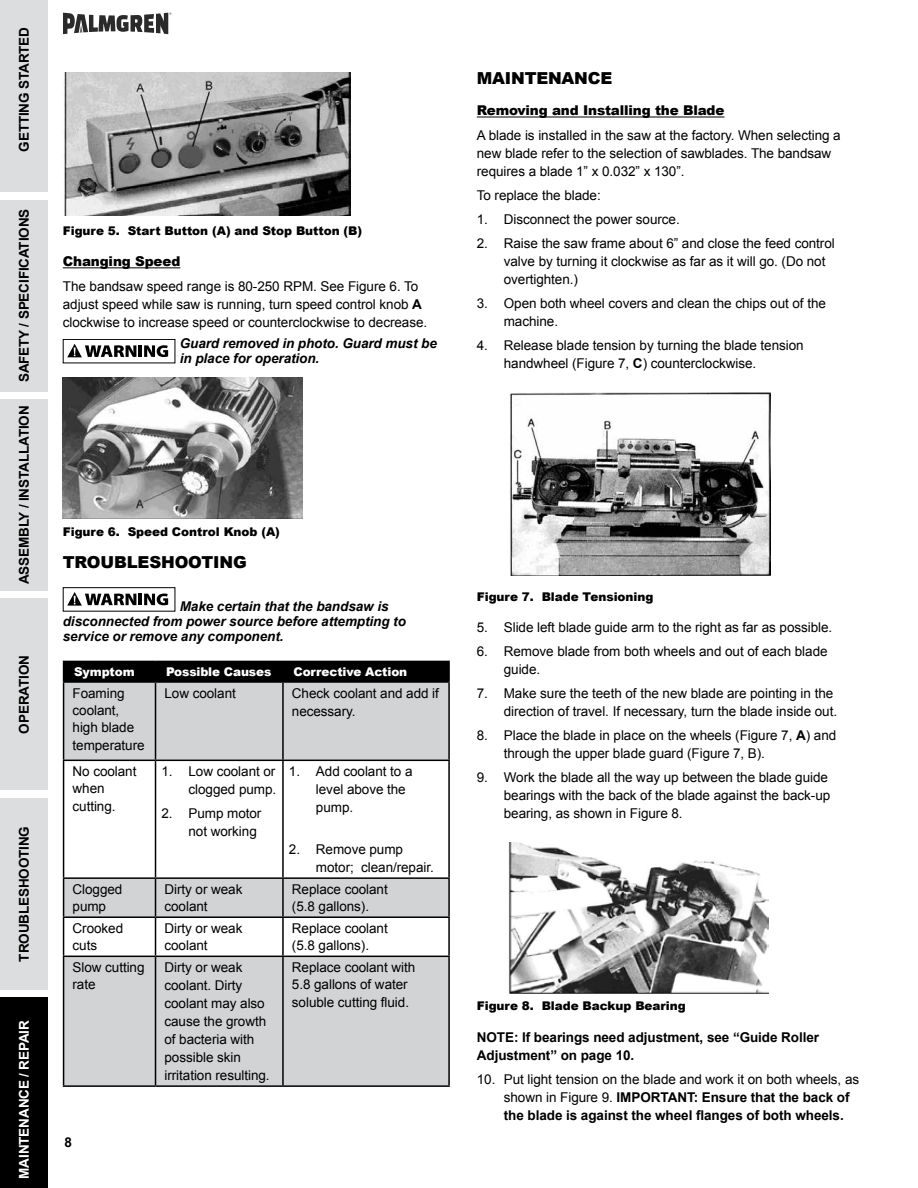
<style>
.page{position:relative;width:918px;height:1188px;background:#fff}
.page>*{position:absolute;margin:0;border:0;box-sizing:border-box;transform-origin:0 0}
.t1{font:900 16.5px "Arial";letter-spacing:-.01em;color:#000}
.t2{font:13.5px/18px "Arial";letter-spacing:-.005em;color:#000}
.t3{font:700 13.5px/18px "Arial";letter-spacing:-.005em;color:#000}
.t4{font:italic 700 13.5px/15px "Arial";letter-spacing:-.005em;color:#000}
.t5{font:900 13.5px "Arial";letter-spacing:-.01em;color:#000}
.t6{font:700 13.5px "Arial";letter-spacing:-.01em;color:#fff}
.t7{font:900 12px "Arial";letter-spacing:-.005em;color:#000}
.t8{font:900 12px "Arial";letter-spacing:-.01em;color:#fff}
.s1{font-weight:700}
.s2{font-weight:400}
</style>
<div class="page">
<div style="left:0;top:997px;width:48px;height:191px;background:#000"></div>
<div style="left:0;top:798px;width:48px;height:192px;background:#dcddde"></div>
<div style="left:0;top:598px;width:48px;height:192px;background:#dcddde"></div>
<div style="left:0;top:399px;width:48px;height:192px;background:#dcddde"></div>
<div style="left:0;top:200px;width:48px;height:192px;background:#dcddde"></div>
<div style="left:0;top:0;width:48px;height:192px;background:#dcddde"></div>
<svg style="left:63px;top:13px;width:108px;height:21px"></svg>
<hr style="left:63px;top:267px;width:117px;height:1px;background:#000">
<img style="left:64px;top:72px;width:286px;height:143px">
<div style="left:63px;top:339px;width:112px;height:24px;border:1px solid #000"></div>
<svg style="left:67px;top:344px;width:101px;height:13px"></svg>
<img style="left:63px;top:378px;width:240px;height:140px">
<div style="left:63px;top:587px;width:112px;height:25px;border:1px solid #000"></div>
<svg style="left:67px;top:592px;width:101px;height:14px"></svg>
<svg style="left:64px;top:683px;width:384px;height:402px;fill:#d1d3d4"></svg>
<div style="left:63px;top:661px;width:387px;height:20px;background:#000"></div>
<hr style="left:63px;top:681px;width:93px;height:2px;background:#000">
<hr style="left:63px;top:683px;width:1px;height:77px;background:#000">
<hr style="left:156px;top:681px;width:127px;height:2px;background:#000">
<hr style="left:155px;top:683px;width:1px;height:77px;background:#000">
<hr style="left:283px;top:681px;width:167px;height:2px;background:#000">
<hr style="left:282px;top:683px;width:2px;height:77px;background:#000">
<hr style="left:448px;top:683px;width:2px;height:77px;background:#000">
<hr style="left:63px;top:760px;width:93px;height:1px;background:#000">
<hr style="left:63px;top:761px;width:1px;height:116px;background:#000">
<hr style="left:156px;top:760px;width:127px;height:1px;background:#000">
<hr style="left:155px;top:761px;width:1px;height:116px;background:#000">
<hr style="left:283px;top:760px;width:167px;height:1px;background:#000">
<hr style="left:282px;top:761px;width:2px;height:116px;background:#000">
<hr style="left:448px;top:761px;width:2px;height:116px;background:#000">
<hr style="left:63px;top:877px;width:93px;height:2px;background:#000">
<hr style="left:63px;top:879px;width:1px;height:37px;background:#000">
<hr style="left:156px;top:877px;width:127px;height:2px;background:#000">
<hr style="left:155px;top:879px;width:1px;height:37px;background:#000">
<hr style="left:283px;top:877px;width:167px;height:2px;background:#000">
<hr style="left:282px;top:879px;width:2px;height:37px;background:#000">
<hr style="left:448px;top:879px;width:2px;height:37px;background:#000">
<hr style="left:63px;top:916px;width:93px;height:2px;background:#000">
<hr style="left:63px;top:918px;width:1px;height:38px;background:#000">
<hr style="left:156px;top:916px;width:127px;height:2px;background:#000">
<hr style="left:155px;top:918px;width:1px;height:38px;background:#000">
<hr style="left:283px;top:916px;width:167px;height:2px;background:#000">
<hr style="left:282px;top:918px;width:2px;height:38px;background:#000">
<hr style="left:448px;top:918px;width:2px;height:38px;background:#000">
<hr style="left:63px;top:956px;width:93px;height:1px;background:#000">
<hr style="left:63px;top:957px;width:1px;height:128px;background:#000">
<hr style="left:156px;top:956px;width:127px;height:1px;background:#000">
<hr style="left:155px;top:957px;width:1px;height:128px;background:#000">
<hr style="left:283px;top:956px;width:167px;height:1px;background:#000">
<hr style="left:282px;top:957px;width:2px;height:128px;background:#000">
<hr style="left:448px;top:957px;width:2px;height:128px;background:#000">
<hr style="left:63px;top:1085px;width:93px;height:2px;background:#000">
<hr style="left:156px;top:1085px;width:127px;height:2px;background:#000">
<hr style="left:283px;top:1085px;width:167px;height:2px;background:#000">
<hr style="left:477px;top:117px;width:247px;height:1px;background:#000">
<img style="left:509px;top:392px;width:261px;height:184px">
<img style="left:508px;top:842px;width:261px;height:151px">
<p class="t3" style="left:16px;top:152px;width:126px;rotate:-90deg">GETTING STARTED</p>
<p class="t3" style="left:16px;top:382px;width:175px;rotate:-90deg">SAFETY / SPECIFICATIONS</p>
<p class="t3" style="left:16px;top:584px;width:180px;rotate:-90deg">ASSEMBLY / INSTALLATION</p>
<p class="t3" style="left:16px;top:734px;width:80px;rotate:-90deg">OPERATION</p>
<p class="t3" style="left:16px;top:962px;width:137px;rotate:-90deg">TROUBLESHOOTING</p>
<p class="t6" style="left:15px;top:1179px;width:160px;rotate:-90deg">MAINTENANCE / REPAIR</p>
<p class="t7" style="left:63px;top:222px;width:301px">Figure 5. Start Button (A) and Stop Button (B)</p>
<p class="t5" style="left:63px;top:252px;width:119px">Changing Speed</p>
<p class="t2" style="left:63px;top:277px;width:366px">The bandsaw speed range is 80-250 RPM. See Figure 6. To adjust speed while saw is running, turn speed control knob <span class="s1">A </span>clockwise to increase speed or counterclockwise to decrease.</p>
<p class="t4" style="left:180px;top:336px;width:259px">Guard removed in photo. Guard must be in place for operation.</p>
<p class="t7" style="left:63px;top:523px;width:219px">Figure 6. Speed Control Knob (A)</p>
<p class="t1" style="left:63px;top:550px;width:185px">TROUBLESHOOTING</p>
<p class="t4" style="left:63px;top:599px;width:345px;text-indent:117px">Make certain that the bandsaw is disconnected from power source before attempting to service or remove any component.</p>
<p class="t8" style="left:74px;top:663px;width:62px">Symptom</p>
<p class="t8" style="left:166px;top:663px;width:107px">Possible Causes</p>
<p class="t8" style="left:293px;top:663px;width:115px">Corrective Action</p>
<p class="t2" style="left:73px;top:685px;width:74px;line-height:17.2px">Foaming coolant, high blade temperature</p>
<p class="t2" style="left:165px;top:684px;width:73px">Low coolant</p>
<p class="t2" style="left:292px;top:684px;width:149px">Check coolant and add if necessary.</p>
<p class="t2" style="left:73px;top:763px;width:65px;line-height:17.2px">No coolant when cutting.</p>
<p class="t2" style="left:162px;top:763px;width:116px;text-align:right">1. Low coolant or clogged pump.</p>
<p class="t2" style="left:316px;top:763px;width:98px;text-indent:-27px">1. Add coolant to a level above the pump.</p>
<p class="t2" style="left:316px;top:841px;width:119px;text-indent:-27px">2. Remove pump motor; clean/repair.</p>
<p class="t2" style="left:189px;top:805px;width:74px;text-indent:-27px">2. Pump motor not working</p>
<p class="t2" style="left:73px;top:881px;width:51px;line-height:17.2px">Clogged pump</p>
<p class="t2" style="left:165px;top:881px;width:79px;line-height:17.2px">Dirty or weak coolant</p>
<p class="t2" style="left:292px;top:881px;width:97px;line-height:17.2px">Replace coolant (5.8 gallons).</p>
<p class="t2" style="left:73px;top:920px;width:52px;line-height:17.2px">Crooked cuts</p>
<p class="t2" style="left:165px;top:920px;width:79px;line-height:17.2px">Dirty or weak coolant</p>
<p class="t2" style="left:292px;top:920px;width:97px;line-height:17.2px">Replace coolant (5.8 gallons).</p>
<p class="t2" style="left:73px;top:959px;width:74px;line-height:17.2px">Slow cutting rate</p>
<p class="t2" style="left:165px;top:959px;width:107px">Dirty or weak coolant. Dirty coolant may also cause the growth of bacteria with possible skin irritation resulting.</p>
<p class="t2" style="left:292px;top:959px;width:125px;line-height:17.2px">Replace coolant with<br>5.8 gallons of water soluble cutting fluid.</p>
<p class="t3" style="left:64px;top:1134px;width:9px">8</p>
<p class="t1" style="left:477px;top:66px;width:137px">MAINTENANCE</p>
<p class="t5" style="left:477px;top:101px;width:249px">Removing and Installing the Blade</p>
<p class="t2" style="left:477px;top:126px;width:365px">A blade is installed in the saw at the factory. When selecting a new blade refer to the selection of sawblades. The bandsaw requires a blade 1” x 0.032” x 130”.</p>
<p class="t2" style="left:477px;top:186px;width:125px">To replace the blade:</p>
<p class="t2" style="left:477px;top:210px;width:204px">1. Disconnect the power source.</p>
<p class="t2" style="left:504px;top:234px;width:333px;text-indent:-27px">2. Raise the saw frame about 6” and close the feed control valve by turning it clockwise as far as it will go. (Do not overtighten.)</p>
<p class="t2" style="left:504px;top:294px;width:324px;text-indent:-27px">3. Open both wheel covers and clean the chips out of the machine.</p>
<p class="t2" style="left:504px;top:336px;width:301px;text-indent:-27px">4. Release blade tension by turning the blade tension handwheel (Figure 7, <span class="s1">C</span>) counterclockwise.</p>
<p class="t7" style="left:477px;top:588px;width:178px">Figure 7. Blade Tensioning</p>
<p class="t2" style="left:477px;top:618px;width:357px">5. Slide left blade guide arm to the right as far as possible.</p>
<p class="t2" style="left:504px;top:642px;width:325px;text-indent:-27px">6. Remove blade from both wheels and out of each blade guide.</p>
<p class="t2" style="left:477px;top:684px;width:362px;text-align:right">7. Make sure the teeth of the new blade are pointing in the direction of travel. If necessary, turn the blade inside out.</p>
<p class="t2" style="left:504px;top:726px;width:334px;text-indent:-27px">8. Place the blade in place on the wheels (Figure 7, <span class="s1">A</span>) and through the upper blade guard (Figure 7, B).</p>
<p class="t2" style="left:504px;top:768px;width:328px;text-indent:-27px">9. Work the blade all the way up between the blade guide bearings with the back of the blade against the back-up bearing, as shown in Figure 8.</p>
<p class="t7" style="left:477px;top:997px;width:210px">Figure 8. Blade Backup Bearing</p>
<p class="t3" style="left:477px;top:1028px;width:344px">NOTE: If bearings need adjustment, see “Guide Roller<br>Adjustment” on page 10.</p>
<p class="t3" style="left:504px;top:1070px;width:357px;text-indent:-27px"><span class="s2">10. Put light tension on the blade and work it on both wheels, as shown in Figure 9.</span> IMPORTANT: Ensure that the back of the blade is against the wheel flanges of both wheels.</p>
</div>
